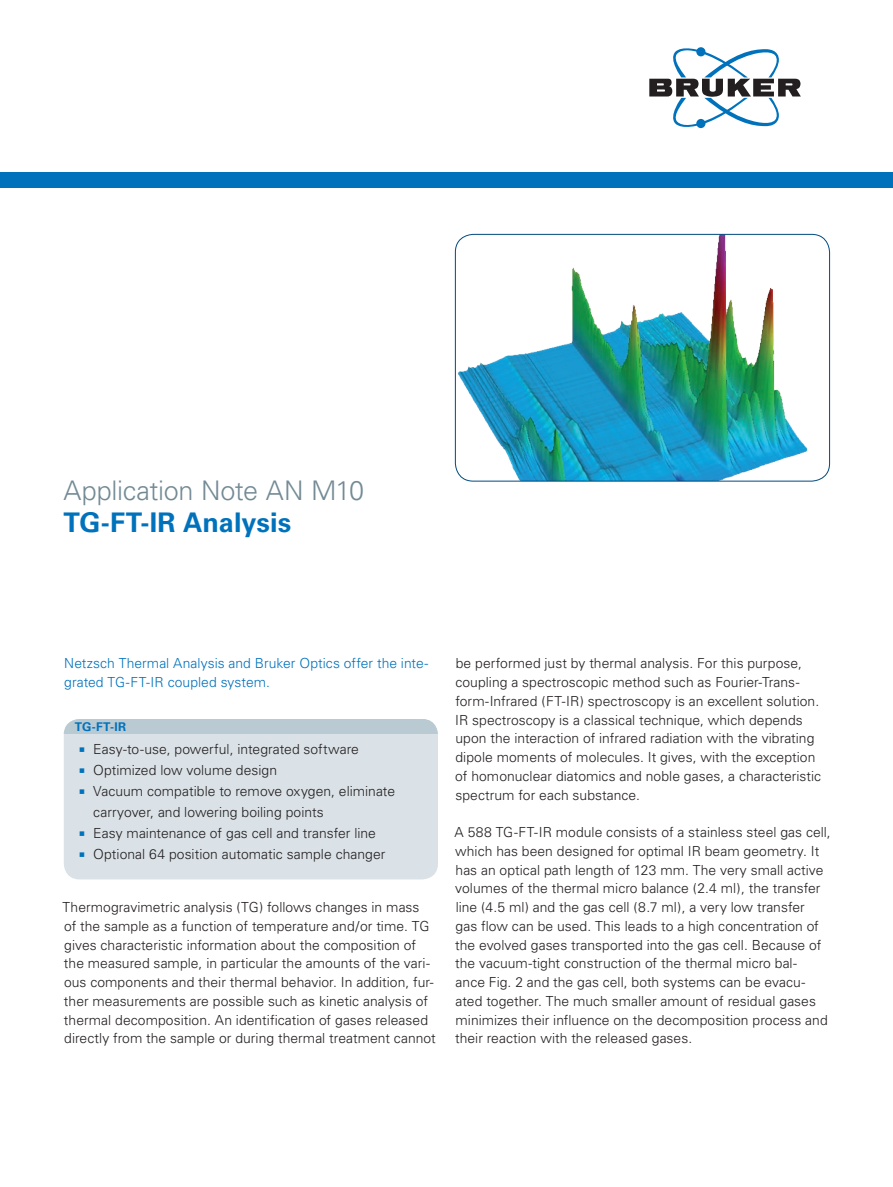
<style>
.page{position:relative;width:893px;height:1187px;background:#fff}
.page>*{position:absolute;margin:0;border:0;box-sizing:border-box;transform-origin:0 0}
.t1{font:300 27px "Univers";letter-spacing:-.01em;color:#738a95}
.t2{font:700 27px "Univers";color:#0072bc}
.t3{font:300 13.8px/18.8px "Univers";color:#231f20}
.t4{font:300 13.8px/18.8px "Univers";color:#0072bc}
.t5{font:700 12px "Univers";color:#0072bc}
</style>
<div class="page">
<div style="left:0;top:172px;width:893px;height:16px;background:#0072bc"></div>
<svg style="left:649px;top:47px;width:152px;height:81px"></svg>
<div style="left:64px;top:719px;width:374px;height:160px;background:#dae2e7;border-radius:16px"></div>
<div style="left:64px;top:719px;width:374px;height:15px;background:#bacad2"></div>
<img style="left:455px;top:234px;width:353px;height:247px">
<div style="left:455px;top:234px;width:375px;height:247px;border:1px solid #004a7f;border-radius:18px"></div>
<h1 class="t1" style="left:63px;top:474px;width:302px">Application Note AN M10</h1>
<h1 class="t2" style="left:63px;top:507px;width:229px">TG-FT-IR Analysis</h1>
<p class="t4" style="left:64px;top:654px;width:366px">Netzsch Thermal Analysis and Bruker Optics offer the inte&shy;grated TG-FT-IR coupled system.</p>
<p class="t5" style="left:75px;top:719px;width:53px">TG-FT-IR</p>
<p class="t3" style="left:93px;top:738px;width:303px;line-height:21px">Easy-to-use, powerful, integrated software Optimized low volume design<br>Vacuum compatible to remove oxygen, eliminate carryover, and lowering boiling points<br>Easy maintenance of gas cell and transfer line Optional 64 position automatic sample changer</p>
<p class="t3" style="left:63px;top:897px;width:375px">Thermogravimetric analysis (TG) follows changes in mass<br>of the sample as a function of temperature and/or time. TG gives characteristic information about the composition of the measured sample, in particular the amounts of the vari&shy;ous components and their thermal behavior. In addition, fur&shy;ther measurements are possible such as kinetic analysis of thermal decomposition. An identification of gases released directly from the sample or during thermal treatment cannot</p>
<p class="t3" style="left:455px;top:654px;width:368px">be performed just by thermal analysis. For this purpose, coupling a spectroscopic method such as Fourier-Trans&shy;form-Infrared (FT-IR) spectroscopy is an excellent solution.<br>IR spectroscopy is a classical technique, which depends upon the interaction of infrared radiation with the vibrating dipole moments of molecules. It gives, with the exception of homonuclear diatomics and noble gases, a characteristic spectrum for each substance.</p>
<p class="t3" style="left:455px;top:822px;width:378px">A 588 TG-FT-IR module consists of a stainless steel gas cell, which has been designed for optimal IR beam geometry. It has an optical path length of 123 mm. The very small active volumes of the thermal micro balance (2.4 ml), the transfer line (4.5 ml) and the gas cell (8.7 ml), a very low transfer<br>gas flow can be used. This leads to a high concentration of the evolved gases transported into the gas cell. Because of the vacuum-tight construction of the thermal micro bal-<br>ance Fig. 2 and the gas cell, both systems can be evacu&shy;ated together. The much smaller amount of residual gases minimizes their influence on the decomposition process and their reaction with the released gases.</p>
</div>
